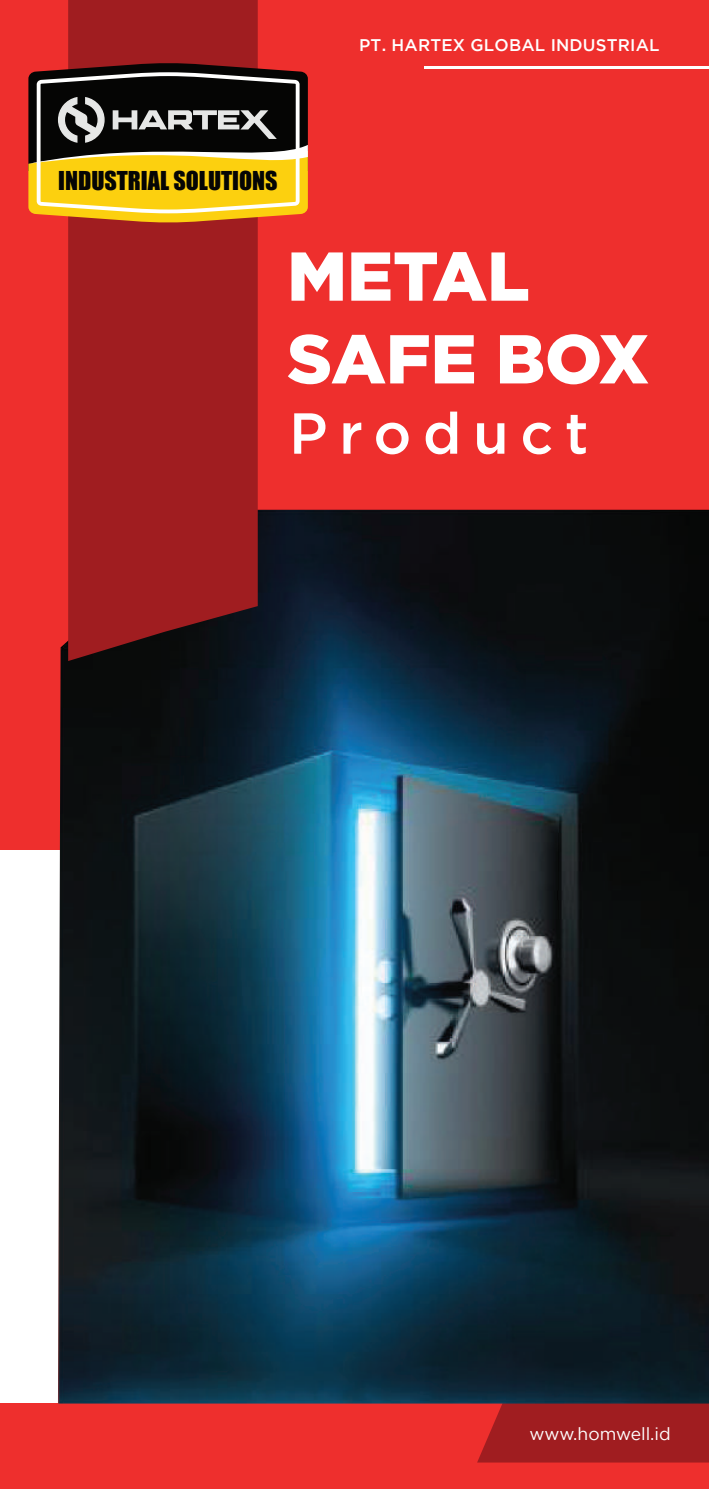
<style>
.page{position:relative;width:709px;height:1489px;background:#fff}
.page>*{position:absolute;margin:0;border:0;box-sizing:border-box;transform-origin:0 0}
.t1{font:900 69px/82.8px "Gotham";color:#fff}
.t2{font:24px "Impact";color:#050504}
.t3{font:17.5px "Gotham";color:#fff}
.t4{font:500 16.75px "Gotham";letter-spacing:.01em;color:#fff}
</style>
<div class="page">
<div style="left:0;top:0;width:709px;height:1488px;background:#ee2f2d"></div>
<hr style="left:424px;top:67px;width:285px;height:2px;background:#fff">
<svg style="left:477px;top:1403px;width:232px;height:59px;background:#a21e21"></svg>
<svg style="left:294px;top:413px;width:31px;height:40px"></svg>
<svg style="left:343px;top:422px;width:18px;height:31px"></svg>
<svg style="left:376px;top:422px;width:32px;height:32px"></svg>
<svg style="left:425px;top:411px;width:32px;height:43px"></svg>
<svg style="left:477px;top:423px;width:27px;height:31px"></svg>
<svg style="left:523px;top:422px;width:28px;height:32px"></svg>
<svg style="left:567px;top:415px;width:19px;height:39px"></svg>
<div style="left:0;top:850px;width:59px;height:552px;background:#fff"></div>
<img style="left:58px;top:509px;width:651px;height:894px">
<div style="left:68px;top:0;width:190px;height:661px;background:#a01d20"></div>
<svg style="left:28px;top:63px;width:280px;height:160px;background:#8b732f"></svg>
<p class="t4" style="left:359px;top:36px;width:302px">PT. HARTEX GLOBAL INDUSTRIAL</p>
<h2 class="t2" style="left:58px;top:161px;width:221px">INDUSTRIAL SOLUTIONS</h2>
<h1 class="t1" style="left:287px;top:233px;width:363px">METAL<br>SAFE BOX</h1>
<p class="t3" style="left:529px;top:1423px;width:143px">www.homwell.id</p>
</div>
